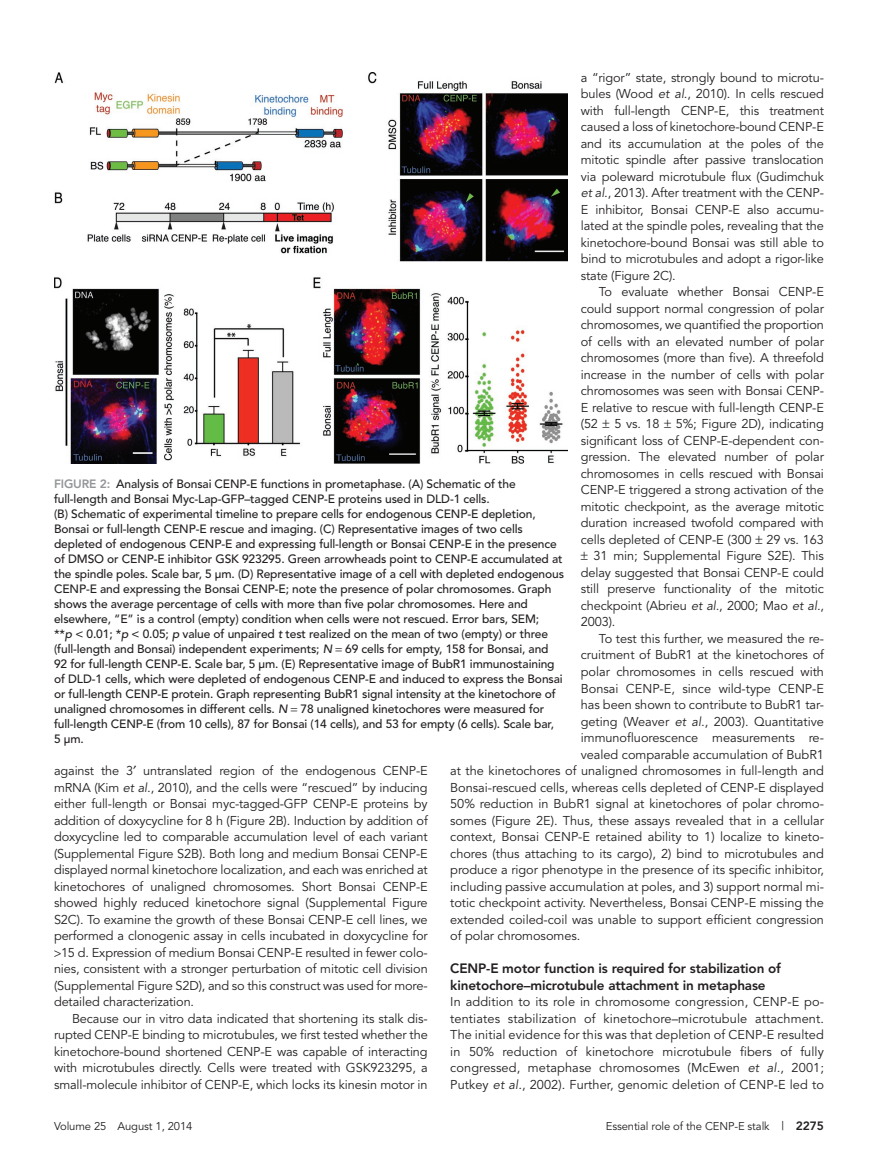
<style>
.page{position:relative;width:878px;height:1175px;background:#fff}
.page>*{position:absolute;margin:0;border:0;box-sizing:border-box;transform-origin:0 0}
.t1{font:800 13.5px/16.5px "Avenir";letter-spacing:-.01em;color:#231f20}
.Para{font:12.75px/16.5px "Avenir";letter-spacing:-.01em;color:#231f20;text-align:justify}
.ParaFL{font:12.75px/16.5px "Avenir";letter-spacing:.01em;color:#231f20;text-align:justify}
.FigCaption{font:500 12px/15px "Avenir";letter-spacing:-.01em;color:#231f20}
.t2{font:11.25px "Avenir";letter-spacing:-.01em;color:#231f20}
.s1{font-style:italic}
.s2{font-weight:800;color:#939598}
.s3{font-size:12px}
.s4{font-weight:800;font-size:12px}
</style>
<div class="page">
<img style="left:54px;top:72px;width:513px;height:392px">
<p class="Para" style="left:580px;top:69px;width:245px">a “rigor” state, strongly bound to microtu&shy;bules (Wood <span class="s1">et al.</span>, 2010). In cells rescued with full-length CENP-E, this treatment caused a loss of kinetochore-bound CENP-E and its accumulation at the poles of the mitotic spindle after passive translocation via poleward microtubule flux (Gudimchuk <span class="s1">et al.</span>, 2013). After treatment with the CENP-E inhibitor, Bonsai CENP-E also accumu&shy;lated at the spindle poles, revealing that the kinetochore-bound Bonsai was still able to bind to microtubules and adopt a rigor-like state (Figure 2C).</p>
<p class="Para" style="left:580px;top:284px;width:245px;text-indent:18px">To evaluate whether Bonsai CENP-E could support normal congression of polar chromosomes, we quantified the proportion of cells with an elevated number of polar chromosomes (more than five). A threefold increase in the number of cells with polar chromosomes was seen with Bonsai CENP-E relative to rescue with full-length CENP-E (52</p>
<p class="Para" style="left:614px;top:416px;width:47px">5 vs. 18</p>
<p class="Para" style="left:675px;top:416px;width:150px">5%; Figure 2D), indicating</p>
<p class="Para" style="left:580px;top:432px;width:245px">significant loss of CENP-E-dependent con-</p>
<p class="Para" style="left:580px;top:449px;width:245px">gression. The elevated number of polar</p>
<p class="Para" style="left:580px;top:465px;width:244px">chromosomes in cells rescued with Bonsai</p>
<p class="Para" style="left:580px;top:482px;width:245px">CENP-E triggered a strong activation of the</p>
<p class="Para" style="left:580px;top:498px;width:245px">mitotic checkpoint, as the average mitotic</p>
<p class="Para" style="left:580px;top:515px;width:245px">duration increased twofold compared with</p>
<p class="Para" style="left:580px;top:531px;width:245px">cells depleted of CENP-E (300 29 vs. 163</p>
<p class="Para" style="left:593px;top:548px;width:232px">31 min; Supplemental Figure S2E). This</p>
<p class="Para" style="left:580px;top:564px;width:244px">delay suggested that Bonsai CENP-E could</p>
<p class="Para" style="left:580px;top:581px;width:245px">still preserve functionality of the mitotic</p>
<p class="Para" style="left:580px;top:597px;width:244px">checkpoint (Abrieu <span class="s1">et al.</span>, 2000; Mao <span class="s1">et al.</span>,</p>
<p class="Para" style="left:580px;top:614px;width:36px">2003).</p>
<p class="Para" style="left:598px;top:630px;width:227px">To test this further, we measured the re-</p>
<p class="Para" style="left:580px;top:647px;width:245px">cruitment of BubR1 at the kinetochores of</p>
<p class="Para" style="left:580px;top:663px;width:245px">polar chromosomes in cells rescued with</p>
<p class="Para" style="left:580px;top:680px;width:245px">Bonsai CENP-E, since wild-type CENP-E</p>
<p class="Para" style="left:580px;top:696px;width:245px">has been shown to contribute to BubR1 tar-</p>
<p class="Para" style="left:580px;top:713px;width:244px">geting (Weaver <span class="s1">et al.</span>, 2003). Quantitative</p>
<p class="Para" style="left:580px;top:729px;width:245px">immunofluorescence measurements re-</p>
<p class="Para" style="left:580px;top:746px;width:245px">vealed comparable accumulation of BubR1</p>
<p class="Para" style="left:450px;top:762px;width:375px">at the kinetochores of unaligned chromosomes in full-length and</p>
<p class="Para" style="left:450px;top:779px;width:375px">Bonsai-rescued cells, whereas cells depleted of CENP-E displayed</p>
<p class="Para" style="left:450px;top:795px;width:375px">50% reduction in BubR1 signal at kinetochores of polar chromo-</p>
<p class="Para" style="left:450px;top:812px;width:375px">somes (Figure 2E). Thus, these assays revealed that in a cellular</p>
<p class="Para" style="left:450px;top:828px;width:375px">context, Bonsai CENP-E retained ability to 1) localize to kineto-</p>
<p class="Para" style="left:450px;top:845px;width:375px">chores (thus attaching to its cargo), 2) bind to microtubules and</p>
<p class="Para" style="left:450px;top:861px;width:375px">produce a rigor phenotype in the presence of its specific inhibitor,</p>
<p class="Para" style="left:450px;top:878px;width:375px">including passive accumulation at poles, and 3) support normal mi-</p>
<p class="Para" style="left:450px;top:894px;width:375px">totic checkpoint activity. Nevertheless, Bonsai CENP-E missing the</p>
<p class="Para" style="left:450px;top:911px;width:375px">extended coiled-coil was unable to support efficient congression</p>
<p class="Para" style="left:450px;top:927px;width:132px">of polar chromosomes.</p>
<h2 class="t1" style="left:450px;top:960px;width:332px">CENP-E motor function is required for stabilization of kinetochore–microtubule attachment in metaphase</h2>
<p class="ParaFL" style="left:450px;top:993px;width:375px">In addition to its role in chromosome congression, CENP-E po&shy;tentiates stabilization of kinetochore–microtubule attachment.<br>The initial evidence for this was that depletion of CENP-E resulted in 50% reduction of kinetochore microtubule fibers of fully congressed, metaphase chromosomes (McEwen <span class="s1">et al.</span>, 2001; Putkey <span class="s1">et al.</span>, 2002). Further, genomic deletion of CENP-E led to</p>
<p class="FigCaption" style="left:54px;top:476px;width:511px"><span class="s2">FIGURE 2:</span> Analysis of Bonsai CENP-E functions in prometaphase. (A) Schematic of the full-length and Bonsai Myc-Lap-GFP–tagged CENP-E proteins used in DLD-1 cells.<br>(B) Schematic of experimental timeline to prepare cells for endogenous CENP-E depletion, Bonsai or full-length CENP-E rescue and imaging. (C) Representative images of two cells depleted of endogenous CENP-E and expressing full-length or Bonsai CENP-E in the presence of DMSO or CENP-E inhibitor GSK 923295. Green arrowheads point to CENP-E accumulated at the spindle poles. Scale bar, 5 μm. (D) Representative image of a cell with depleted endogenous CENP-E and expressing the Bonsai CENP-E; note the presence of polar chromosomes. Graph shows the average percentage of cells with more than five polar chromosomes. Here and elsewhere, “E” is a control (empty) condition when cells were not rescued. Error bars, SEM;<br>**<span class="s1">p</span> &lt; 0.01; *<span class="s1">p</span> &lt; 0.05; <span class="s1">p</span> value of unpaired <span class="s1">t</span> test realized on the mean of two (empty) or three (full-length and Bonsai) independent experiments; <span class="s1">N</span> 69 cells for empty, 158 for Bonsai, and 92 for full-length CENP-E. Scale bar, 5 μm. (E) Representative image of BubR1 immunostaining of DLD-1 cells, which were depleted of endogenous CENP-E and induced to express the Bonsai or full-length CENP-E protein. Graph representing BubR1 signal intensity at the kinetochore of unaligned chromosomes in different cells. <span class="s1">N</span> 78 unaligned kinetochores were measured for full-length CENP-E (from 10 cells), 87 for Bonsai (14 cells), and 53 for empty (6 cells). Scale bar,<br>5 μm.</p>
<p class="Para" style="left:54px;top:762px;width:375px">against the 3 untranslated region of the endogenous CENP-E</p>
<p class="Para" style="left:54px;top:779px;width:375px">mRNA (Kim <span class="s1">et al.</span>, 2010), and the cells were “rescued” by inducing</p>
<p class="Para" style="left:54px;top:795px;width:375px">either full-length or Bonsai myc-tagged-GFP CENP-E proteins by</p>
<p class="Para" style="left:54px;top:812px;width:375px">addition of doxycycline for 8 h (Figure 2B). Induction by addition of</p>
<p class="Para" style="left:54px;top:828px;width:375px">doxycycline led to comparable accumulation level of each variant</p>
<p class="Para" style="left:54px;top:845px;width:375px">(Supplemental Figure S2B). Both long and medium Bonsai CENP-E</p>
<p class="Para" style="left:54px;top:861px;width:375px">displayed normal kinetochore localization, and each was enriched at</p>
<p class="Para" style="left:54px;top:878px;width:375px">kinetochores of unaligned chromosomes. Short Bonsai CENP-E</p>
<p class="Para" style="left:54px;top:894px;width:375px">showed highly reduced kinetochore signal (Supplemental Figure</p>
<p class="Para" style="left:54px;top:911px;width:375px">S2C). To examine the growth of these Bonsai CENP-E cell lines, we</p>
<p class="Para" style="left:54px;top:927px;width:375px">performed a clonogenic assay in cells incubated in doxycycline for</p>
<p class="Para" style="left:61px;top:944px;width:368px">15 d. Expression of medium Bonsai CENP-E resulted in fewer colo-</p>
<p class="Para" style="left:54px;top:960px;width:375px">nies, consistent with a stronger perturbation of mitotic cell division</p>
<p class="Para" style="left:54px;top:977px;width:375px">(Supplemental Figure S2D), and so this construct was used for more-</p>
<p class="Para" style="left:54px;top:993px;width:142px">detailed characterization.</p>
<p class="Para" style="left:54px;top:1010px;width:375px;text-indent:18px">Because our in vitro data indicated that shortening its stalk dis&shy;rupted CENP-E binding to microtubules, we first tested whether the kinetochore-bound shortened CENP-E was capable of interacting with microtubules directly. Cells were treated with GSK923295, a small-molecule inhibitor of CENP-E, which locks its kinesin motor in</p>
<p class="t2" style="left:54px;top:1119px;width:140px">Volume 25 August 1, 2014</p>
<p class="t2" style="left:605px;top:1119px;width:220px">Essential role of the CENP-E stalk <span class="s3">|</span> <span class="s4">2275</span></p>
</div>
